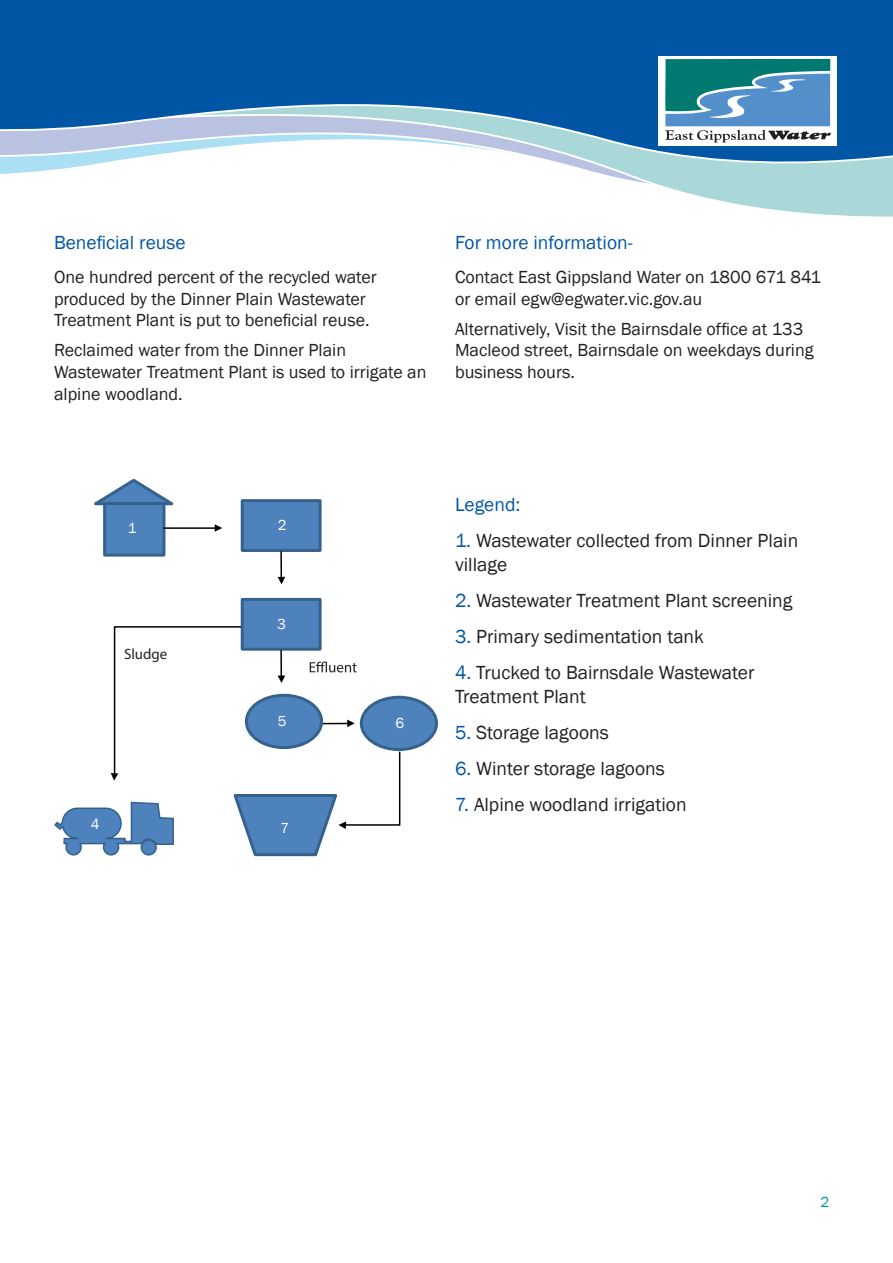
<style>
.page{position:relative;width:893px;height:1263px;background:#fff}
.page>*{position:absolute;margin:0;border:0;box-sizing:border-box;transform-origin:0 0}
.subheading{font:19.5px/23.4px "Franklin Gothic";color:#231f20}
.subheading-2{font:19.5px "Franklin Gothic";color:#0155a5}
.body{font:18px/21.6px "Franklin Gothic";color:#231f20}
.t1{font:15px "Franklin Gothic";color:#fff}
.t2{font:15px "Myriad Pro";color:#231f20}
.t3{font:15px "Franklin Gothic";color:#009c95}
.s1{color:#0155a5}
</style>
<div class="page">
<svg style="left:657px;top:184px;width:236px;height:33px"></svg>
<svg style="left:0;top:87px;width:893px;height:97px"></svg>
<div style="left:0;top:43px;width:893px;height:44px;background:#0155a5"></div>
<div style="left:0;top:0;width:893px;height:68px;background:#0155a5"></div>
<div style="left:361px;top:697px;width:76px;height:53px;background:#4d82bd;border-radius:50%"></div>
<div style="left:360px;top:696px;width:78px;height:55px;border:3px solid #35628c;border-radius:50%"></div>
<svg style="left:94px;top:478px;width:80px;height:30px"></svg>
<div style="left:104px;top:503px;width:60px;height:52px;background:#4d82bd"></div>
<div style="left:103px;top:502px;width:62px;height:55px;border:3px solid #35628c"></div>
<div style="left:242px;top:500px;width:78px;height:51px;background:#4d82bd"></div>
<div style="left:241px;top:499px;width:81px;height:53px;border:3px solid #35628c"></div>
<hr style="left:280px;top:551px;width:2px;height:27px;background:#000001">
<svg style="left:278px;top:577px;width:7px;height:7px"></svg>
<div style="left:242px;top:599px;width:78px;height:50px;background:#4d82bd"></div>
<div style="left:241px;top:598px;width:81px;height:53px;border:3px solid #35628c"></div>
<hr style="left:164px;top:527px;width:52px;height:2px;background:#000001">
<svg style="left:215px;top:524px;width:7px;height:8px"></svg>
<svg style="left:54px;top:625px;width:347px;height:232px"></svg>
<div style="left:659px;top:56px;width:178px;height:90px;background:#fff"></div>
<svg style="left:665px;top:58px;width:166px;height:84px"></svg>
<p class="subheading-2" style="left:54px;top:230px;width:133px">Beneficial reuse</p>
<p class="body" style="left:54px;top:267px;width:324px">One hundred percent of the recycled water produced by the Dinner Plain Wastewater<br>Treatment Plant is put to beneficial reuse.</p>
<p class="body" style="left:54px;top:340px;width:374px">Reclaimed water from the Dinner Plain<br>Wastewater Treatment Plant is used to irrigate an alpine woodland.</p>
<p class="subheading-2" style="left:455px;top:230px;width:179px">For more information-</p>
<p class="body" style="left:455px;top:267px;width:368px">Contact East Gippsland Water on 1800 671 841 or email egw@egwater.vic.gov.au</p>
<p class="body" style="left:455px;top:318px;width:360px">Alternatively, Visit the Bairnsdale office at 133<br>Macleod street, Bairnsdale on weekdays during business hours.</p>
<p class="t1" style="left:128px;top:518px;width:10px">1</p>
<p class="t1" style="left:278px;top:516px;width:10px">2</p>
<p class="t2" style="left:124px;top:645px;width:45px">Sludge</p>
<p class="t1" style="left:277px;top:614px;width:10px">3</p>
<p class="t1" style="left:278px;top:712px;width:10px">5</p>
<p class="t1" style="left:91px;top:814px;width:10px">4</p>
<p class="t1" style="left:280px;top:818px;width:10px">7</p>
<p class="t1" style="left:395px;top:713px;width:10px">6</p>
<p class="subheading-2" style="left:455px;top:493px;width:67px">Legend:</p>
<p class="subheading" style="left:455px;top:530px;width:345px"><span class="s1">1.</span> Wastewater collected from Dinner Plain village</p>
<p class="subheading" style="left:455px;top:589px;width:339px"><span class="s1">2.</span> Wastewater Treatment Plant screening</p>
<p class="subheading" style="left:455px;top:625px;width:250px"><span class="s1">3.</span> Primary sedimentation tank</p>
<p class="subheading" style="left:455px;top:661px;width:301px"><span class="s1">4.</span> Trucked to Bairnsdale Wastewater<br>Treatment Plant</p>
<p class="subheading" style="left:455px;top:721px;width:155px"><span class="s1">5.</span> Storage lagoons</p>
<p class="subheading" style="left:455px;top:757px;width:211px"><span class="s1">6.</span> Winter storage lagoons</p>
<p class="subheading" style="left:455px;top:793px;width:233px"><span class="s1">7.</span> Alpine woodland irrigation</p>
<p class="t3" style="left:821px;top:1192px;width:10px">2</p>
</div>
